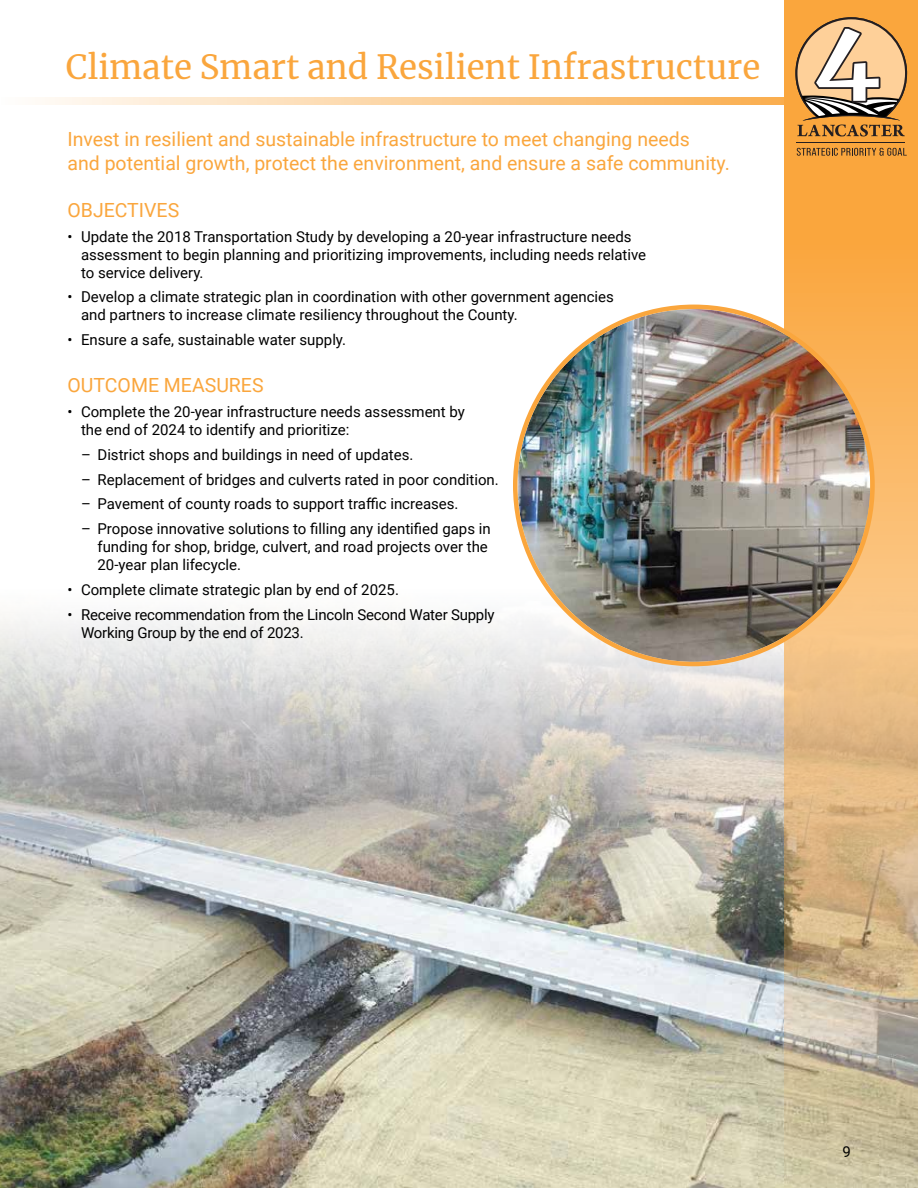
<style>
.page{position:relative;width:918px;height:1188px;background:#fff}
.page>*{position:absolute;margin:0;border:0;box-sizing:border-box;transform-origin:0 0}
.t1{font:33px "Merriweather";color:#faa63d}
.t2{font:19.5px/24px "Roboto";color:#faa63d}
.t3{font:15px/18px "Roboto";color:#000}
</style>
<div class="page">
<img style="left:0;top:590px;width:784px;height:598px">
<svg style="left:42px;top:97px;width:742px;height:8px;background:#fcd3a0"></svg>
<svg style="left:784px;top:0;width:134px;height:1188px;background:#e2b374"></svg>
<img style="left:518px;top:309px;width:352px;height:353px;border-radius:176px">
<svg style="left:797px;top:148px;width:110px;height:8px"></svg>
<hr style="left:797px;top:142px;width:108px;height:1px;background:#241f21">
<svg style="left:795px;top:17px;width:112px;height:119px;background:#d0a877"></svg>
<h1 class="t1" style="left:66px;top:44px;width:696px">Climate Smart and Resilient Infrastructure</h1>
<h2 class="t2" style="left:68px;top:126px;width:664px">Invest in resilient and sustainable infrastructure to meet changing needs<br>and potential growth, protect the environment, and ensure a safe community.</h2>
<h2 class="t2" style="left:68px;top:197px;width:113px">OBJECTIVES</h2>
<p class="t3" style="left:81px;top:227px;width:567px;text-indent:-14px">• Update the 2018 Transportation Study by developing a 20-year infrastructure needs assessment to begin planning and prioritizing improvements, including needs relative to service delivery.</p>
<p class="t3" style="left:81px;top:287px;width:534px;text-indent:-14px">• Develop a climate strategic plan in coordination with other government agencies and partners to increase climate resiliency throughout the County.</p>
<p class="t3" style="left:68px;top:330px;width:280px">• Ensure a safe, sustainable water supply.</p>
<h2 class="t2" style="left:68px;top:373px;width:198px">OUTCOME MEASURES</h2>
<p class="t3" style="left:81px;top:402px;width:385px;text-indent:-14px">• Complete the 20-year infrastructure needs assessment by the end of 2024 to identify and prioritize:</p>
<p class="t3" style="left:81px;top:445px;width:334px">– District shops and buildings in need of updates.</p>
<p class="t3" style="left:81px;top:470px;width:419px">– Replacement of bridges and culverts rated in poor condition.</p>
<p class="t3" style="left:81px;top:494px;width:379px">– Pavement of county roads to support traffic increases.</p>
<p class="t3" style="left:98px;top:519px;width:395px;text-indent:-16px">– Propose innovative solutions to filling any identified gaps in funding for shop, bridge, culvert, and road projects over the<br>20-year plan lifecycle.</p>
<p class="t3" style="left:68px;top:580px;width:333px">• Complete climate strategic plan by end of 2025.</p>
<p class="t3" style="left:81px;top:605px;width:415px;text-indent:-14px">• Receive recommendation from the Lincoln Second Water Supply<br>Working Group by the end of 2023.</p>
<p class="t3" style="left:842px;top:1142px;width:10px">9</p>
</div>
